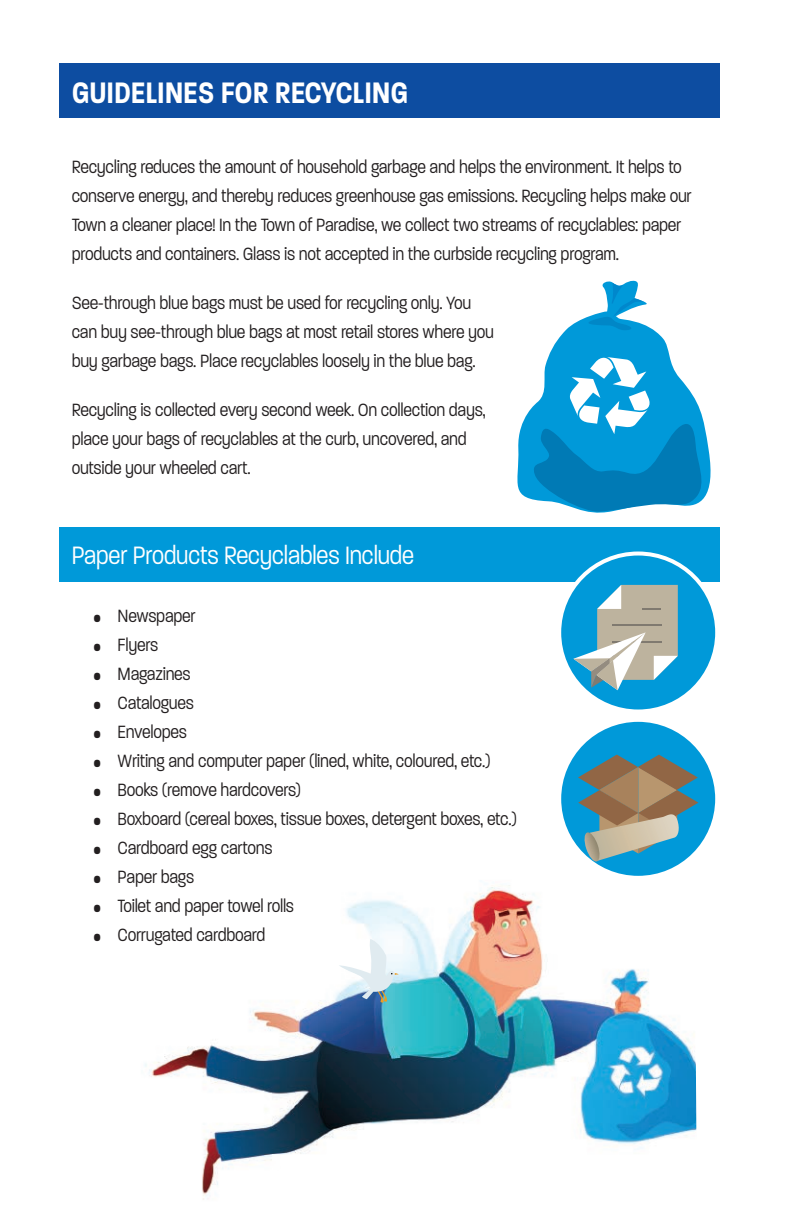
<style>
.page{position:relative;width:792px;height:1224px;background:#fff}
.page>*{position:absolute;margin:0;border:0;box-sizing:border-box;transform-origin:0 0}
.t1{font:600 40px "Paralucent Condensed";color:#fff}
.t2{font:300 34px "Paralucent Condensed";color:#fff}
.t3{font:300 24px/29px "Paralucent Condensed";color:#231f20}
.s1{font-size:14px}
</style>
<div class="page">
<img style="left:144px;top:885px;width:553px;height:315px">
<div style="left:60px;top:63px;width:660px;height:55px;background:#0d4da1"></div>
<div style="left:60px;top:528px;width:660px;height:54px;background:#0099d9"></div>
<div style="left:559px;top:554px;width:158px;height:158px;background:#0099d9;border-radius:50%"></div>
<div style="left:557px;top:552px;width:162px;height:162px;border:4px solid #fff;border-radius:50%"></div>
<svg style="left:573px;top:585px;width:105px;height:105px"></svg>
<div style="left:559px;top:720px;width:158px;height:158px;background:#0099d9;border-radius:50%"></div>
<div style="left:557px;top:718px;width:162px;height:162px;border:4px solid #fff;border-radius:50%"></div>
<svg style="left:578px;top:755px;width:120px;height:107px"></svg>
<svg style="left:517px;top:327px;width:194px;height:172px"></svg>
<svg style="left:529px;top:357px;width:178px;height:156px"></svg>
<svg style="left:569px;top:280px;width:84px;height:51px"></svg>
<svg style="left:339px;top:939px;width:60px;height:64px"></svg>
<h1 class="t1" style="left:72px;top:71px;width:338px">GUIDELINES FOR RECYCLING</h1>
<p class="t3" style="left:72px;top:151px;width:621px">Recycling reduces the amount of household garbage and helps the environment. It helps to conserve energy, and thereby reduces greenhouse gas emissions. Recycling helps make our Town a cleaner place! In the Town of Paradise, we collect two streams of recyclables: paper products and containers. Glass is not accepted in the curbside recycling program.</p>
<p class="t3" style="left:72px;top:287px;width:424px">See-through blue bags must be used for recycling only. You can buy see-through blue bags at most retail stores where you buy garbage bags. Place recyclables loosely in the blue bag.</p>
<p class="t3" style="left:72px;top:394px;width:415px">Recycling is collected every second week. On collection days, place your bags of recyclables at the curb, uncovered, and outside your wheeled cart.</p>
<h2 class="t2" style="left:72px;top:536px;width:344px">Paper Products Recyclables Include</h2>
<p class="t3" style="left:94px;top:600px;width:103px"><span class="s1">•</span> Newspaper</p>
<p class="t3" style="left:94px;top:629px;width:66px"><span class="s1">•</span> Flyers</p>
<p class="t3" style="left:94px;top:658px;width:98px"><span class="s1">•</span> Magazines</p>
<p class="t3" style="left:94px;top:687px;width:102px"><span class="s1">•</span> Catalogues</p>
<p class="t3" style="left:94px;top:716px;width:95px"><span class="s1">•</span> Envelopes</p>
<p class="t3" style="left:94px;top:745px;width:398px"><span class="s1">•</span> Writing and computer paper (lined, white, coloured, etc.)</p>
<p class="t3" style="left:94px;top:774px;width:209px"><span class="s1">•</span> Books (remove hardcovers)</p>
<p class="t3" style="left:94px;top:803px;width:424px"><span class="s1">•</span> Boxboard (cereal boxes, tissue boxes, detergent boxes, etc.)</p>
<p class="t3" style="left:94px;top:832px;width:180px"><span class="s1">•</span> Cardboard egg cartons</p>
<p class="t3" style="left:94px;top:861px;width:102px"><span class="s1">•</span> Paper bags</p>
<p class="t3" style="left:94px;top:890px;width:202px"><span class="s1">•</span> Toilet and paper towel rolls</p>
<p class="t3" style="left:94px;top:919px;width:173px"><span class="s1">•</span> Corrugated cardboard</p>
</div>
